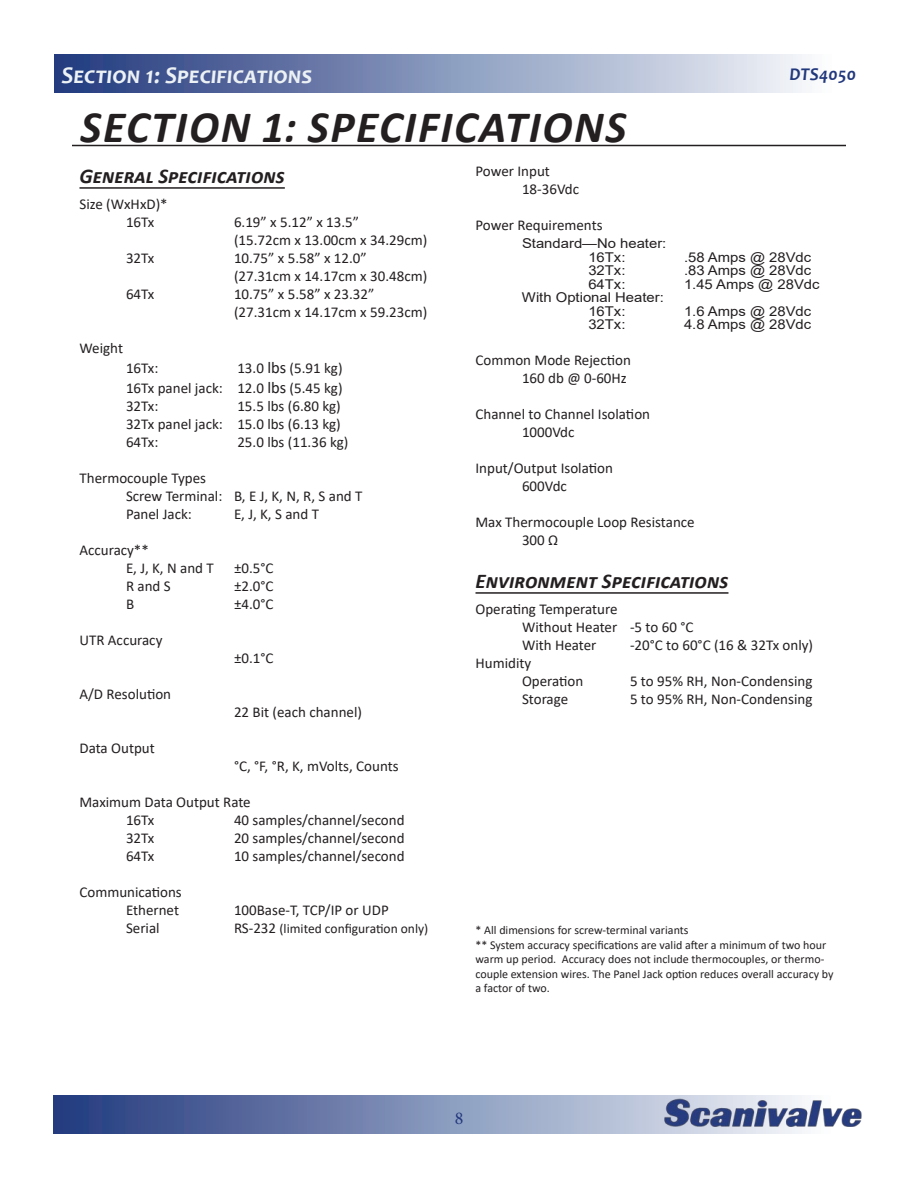
<style>
.page{position:relative;width:918px;height:1188px;background:#fff}
.page>*{position:absolute;margin:0;border:0;box-sizing:border-box;transform-origin:0 0}
.HEADING_1{font:italic 700 45px "Calibri";letter-spacing:.04em;color:#231f20}
.t1{font:italic 700 24px "Candara";color:#ecf1f4}
.Sub_Heading_1{font:italic 700 21px "Calibri";color:#231f20}
.t2{font:italic 700 18px "Candara";color:#22387d}
.t3{font:18px "Minion Pro";color:#22387d}
.t4{font:15px "Calibri";color:#231f20}
.t5{font:13.5px/13.5px "Arial";color:#231f20;scale:1.1 1}
.t6{font:13.5px "Calibri";color:#231f20}
.t7{font:12px/14.4px "Calibri";color:#231f20}
.s1{font-size:16.5px}
.s2{font-size:15px}
</style>
<div class="page">
<svg style="left:53px;top:1095px;width:610px;height:39px;background:#7283ae"></svg>
<div style="left:54px;top:54px;width:810px;height:39px;background:linear-gradient(to right,#1f387d,#fff)"></div>
<img style="left:663px;top:1095px;width:199px;height:39px">
<hr style="left:72px;top:145px;width:774px;height:1px;background:#231f20">
<hr style="left:80px;top:187px;width:205px;height:2px;background:#231f20">
<hr style="left:476px;top:592px;width:252px;height:2px;background:#231f20">
<p class="t1" style="left:62px;top:60px;width:252px">Section 1: Specifications</p>
<p class="t2" style="left:790px;top:63px;width:68px">DTS4050</p>
<p class="HEADING_1" style="left:80px;top:95px;width:548px">SECTION 1: SPECIFICATIONS</p>
<p class="Sub_Heading_1" style="left:80px;top:162px;width:207px">General Specifications</p>
<p class="t4" style="left:80px;top:194px;width:90px">Size (WxHxD)*</p>
<p class="t4" style="left:126px;top:212px;width:30px">16Tx</p>
<p class="t4" style="left:234px;top:212px;width:127px">6.19” x 5.12” x 13.5”</p>
<p class="t4" style="left:234px;top:230px;width:195px">(15.72cm x 13.00cm x 34.29cm)</p>
<p class="t4" style="left:126px;top:248px;width:30px">32Tx</p>
<p class="t4" style="left:234px;top:248px;width:134px">10.75” x 5.58” x 12.0”</p>
<p class="t4" style="left:234px;top:266px;width:195px">(27.31cm x 14.17cm x 30.48cm)</p>
<p class="t4" style="left:126px;top:284px;width:30px">64Tx</p>
<p class="t4" style="left:234px;top:284px;width:142px">10.75” x 5.58” x 23.32”</p>
<p class="t4" style="left:234px;top:302px;width:195px">(27.31cm x 14.17cm x 59.23cm)</p>
<p class="t4" style="left:80px;top:338px;width:45px">Weight</p>
<p class="t4" style="left:126px;top:357px;width:34px">16Tx:</p>
<p class="t4" style="left:237px;top:357px;width:107px">13.0 <span class="s1">lbs</span> (5.91 kg)</p>
<p class="t4" style="left:126px;top:377px;width:218px">16Tx panel jack: 12.0 <span class="s1">lbs</span> (5.45 kg)</p>
<p class="t4" style="left:126px;top:395px;width:34px">32Tx:</p>
<p class="t4" style="left:237px;top:395px;width:105px">15.5 lbs (6.80 kg)</p>
<p class="t4" style="left:126px;top:413px;width:216px">32Tx panel jack: 15.0 lbs (6.13 kg)</p>
<p class="t4" style="left:126px;top:431px;width:34px">64Tx:</p>
<p class="t4" style="left:237px;top:431px;width:113px">25.0 lbs (11.36 kg)</p>
<p class="t4" style="left:80px;top:467px;width:128px">Thermocouple Types</p>
<p class="t4" style="left:126px;top:485px;width:238px">Screw Terminal: B, E J, K, N, R, S and T</p>
<p class="t4" style="left:126px;top:503px;width:67px">Panel Jack:</p>
<p class="t4" style="left:234px;top:503px;width:87px">E, J, K, S and T</p>
<p class="t4" style="left:80px;top:539px;width:71px">Accuracy**</p>
<p class="t4" style="left:126px;top:557px;width:89px">E, J, K, N and T</p>
<p class="t4" style="left:234px;top:557px;width:41px">±0.5°C</p>
<p class="t4" style="left:126px;top:575px;width:46px">R and S</p>
<p class="t4" style="left:234px;top:575px;width:41px">±2.0°C</p>
<p class="t4" style="left:126px;top:593px;width:10px">B</p>
<p class="t4" style="left:234px;top:593px;width:41px">±4.0°C</p>
<p class="t4" style="left:80px;top:629px;width:84px">UTR Accuracy</p>
<p class="t4" style="left:234px;top:647px;width:41px">±0.1°C</p>
<p class="t4" style="left:80px;top:683px;width:93px">A/D Resolution</p>
<p class="t4" style="left:234px;top:701px;width:130px">22 Bit (each channel)</p>
<p class="t4" style="left:80px;top:737px;width:77px">Data Output</p>
<p class="t4" style="left:234px;top:755px;width:166px">°C, °F, °R, K, mVolts, Counts</p>
<p class="t4" style="left:80px;top:791px;width:173px">Maximum Data Output Rate</p>
<p class="t4" style="left:126px;top:809px;width:30px">16Tx</p>
<p class="t4" style="left:234px;top:809px;width:172px">40 samples/channel/second</p>
<p class="t4" style="left:126px;top:827px;width:30px">32Tx</p>
<p class="t4" style="left:234px;top:827px;width:172px">20 samples/channel/second</p>
<p class="t4" style="left:126px;top:845px;width:30px">64Tx</p>
<p class="t4" style="left:234px;top:845px;width:172px">10 samples/channel/second</p>
<p class="t4" style="left:80px;top:881px;width:104px">Communications</p>
<p class="t4" style="left:126px;top:899px;width:55px">Ethernet</p>
<p class="t4" style="left:234px;top:899px;width:156px">100Base-T, TCP/IP or UDP</p>
<p class="t4" style="left:126px;top:917px;width:35px">Serial</p>
<p class="t6" style="left:234px;top:919px;width:196px"><span class="s2">RS-232</span> (limited configuration only)</p>
<p class="t4" style="left:476px;top:161px;width:76px">Power Input</p>
<p class="t4" style="left:522px;top:179px;width:59px">18-36Vdc</p>
<p class="t4" style="left:476px;top:215px;width:129px">Power Requirements</p>
<p class="t5" style="left:588px;top:237px;width:72px;text-indent:-66px">Standard—No heater:<br>16Tx:</p>
<p class="t5" style="left:684px;top:250px;width:117px">.58 Amps @ 28Vdc</p>
<p class="t5" style="left:588px;top:264px;width:35px">32Tx:</p>
<p class="t5" style="left:684px;top:264px;width:117px">.83 Amps @ 28Vdc</p>
<p class="t5" style="left:588px;top:277px;width:35px">64Tx:</p>
<p class="t5" style="left:684px;top:277px;width:125px">1.45 Amps @ 28Vdc</p>
<p class="t5" style="left:588px;top:291px;width:70px;text-indent:-66px">With Optional Heater:<br>16Tx:</p>
<p class="t5" style="left:684px;top:304px;width:117px">1.6 Amps @ 28Vdc</p>
<p class="t5" style="left:588px;top:318px;width:35px">32Tx:</p>
<p class="t5" style="left:684px;top:318px;width:117px">4.8 Amps @ 28Vdc</p>
<p class="t4" style="left:476px;top:350px;width:157px">Common Mode Rejection</p>
<p class="t4" style="left:522px;top:368px;width:106px">160 db @ 0-60Hz</p>
<p class="t4" style="left:476px;top:404px;width:176px">Channel to Channel Isolation</p>
<p class="t4" style="left:522px;top:422px;width:54px">1000Vdc</p>
<p class="t4" style="left:476px;top:458px;width:139px">Input/Output Isolation</p>
<p class="t4" style="left:522px;top:476px;width:46px">600Vdc</p>
<p class="t4" style="left:476px;top:512px;width:221px">Max Thermocouple Loop Resistance</p>
<p class="t4" style="left:522px;top:530px;width:38px">300 Ω</p>
<p class="Sub_Heading_1" style="left:476px;top:567px;width:254px">Environment Specifications</p>
<p class="t4" style="left:476px;top:599px;width:144px">Operating Temperature</p>
<p class="t4" style="left:522px;top:617px;width:173px">Without Heater -5 to 60 °C</p>
<p class="t4" style="left:522px;top:635px;width:76px">With Heater</p>
<p class="t4" style="left:630px;top:635px;width:185px">-20°C to 60°C (16 &amp; 32Tx only)</p>
<p class="t4" style="left:476px;top:653px;width:57px">Humidity</p>
<p class="t4" style="left:522px;top:671px;width:63px">Operation</p>
<p class="t4" style="left:630px;top:671px;width:184px">5 to 95% RH, Non-Condensing</p>
<p class="t4" style="left:522px;top:689px;width:48px">Storage</p>
<p class="t4" style="left:630px;top:689px;width:184px">5 to 95% RH, Non-Condensing</p>
<p class="t7" style="left:476px;top:923px;width:215px">* All dimensions for screw-terminal variants</p>
<p class="t7" style="left:476px;top:937px;width:360px">** System accuracy specifications are valid after a minimum of two hour warm up period. Accuracy does not include thermocouples, or thermo&shy;couple extension wires. The Panel Jack option reduces overall accuracy by a factor of two.</p>
<p class="t3" style="left:455px;top:1106px;width:10px">8</p>
</div>
